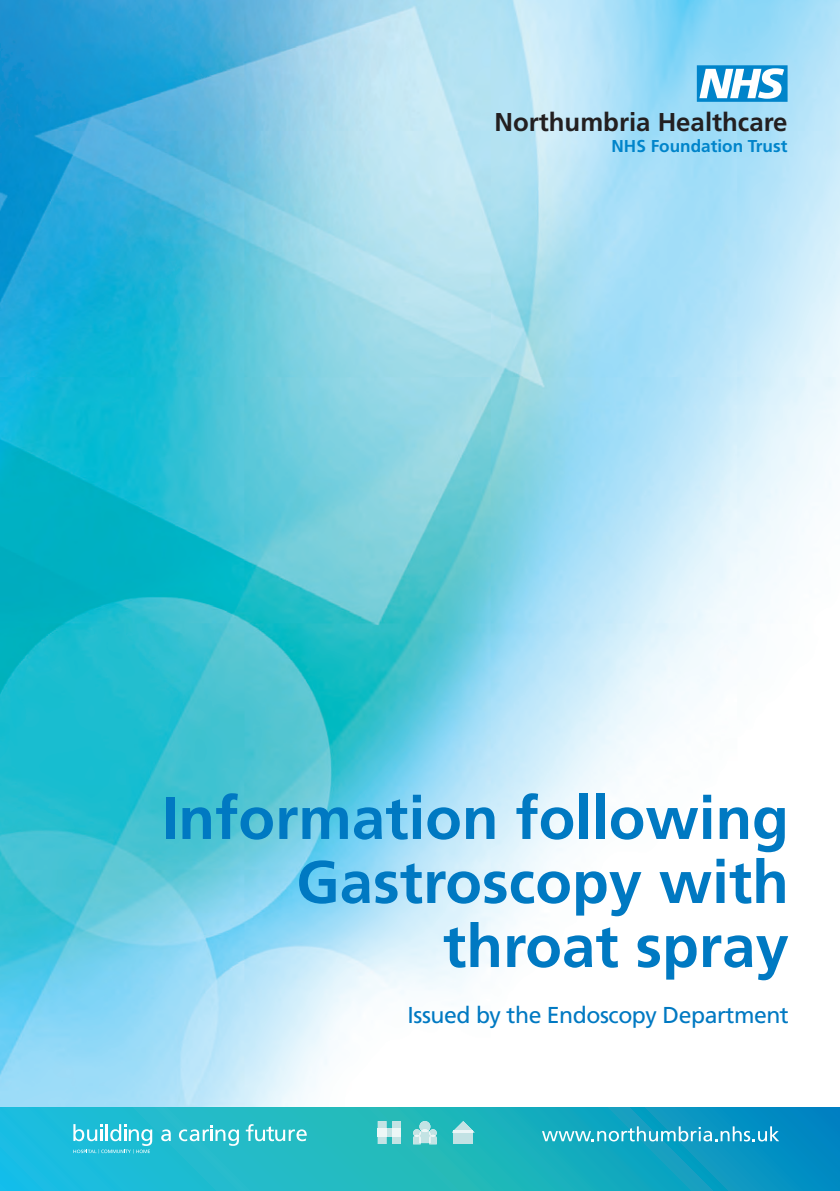
<style>
.page{position:relative;width:840px;height:1191px;background:#fff}
.page>*{position:absolute;margin:0;border:0;box-sizing:border-box;transform-origin:0 0}
.t1{font:700 60px/64px "Frutiger";color:#0079c2;text-align:right}
.t2{font:700 25.8px "Frutiger";color:#231f20}
.t3{font:23px "Frutiger";letter-spacing:-.02em;color:#0079c2}
.t4{font:700 17.2px "Frutiger";color:#0084ca}
</style>
<div class="page">
<img style="left:0;top:0;width:839px;height:1107px">
<svg style="left:0;top:1114px;width:839px;height:77px;background:#18afc6"></svg>
<div style="left:453px;top:1132px;width:20px;height:12px;background:#c2e2e4"></div>
<svg style="left:452px;top:1121px;width:22px;height:11px"></svg>
<svg style="left:378px;top:1121px;width:23px;height:23px"></svg>
<svg style="left:413px;top:1121px;width:23px;height:23px"></svg>
<svg style="left:161px;top:1129px;width:10px;height:12px"></svg>
<svg style="left:179px;top:1125px;width:60px;height:21px"></svg>
<svg style="left:246px;top:1124px;width:61px;height:17px"></svg>
<svg style="left:73px;top:1124px;width:79px;height:29px"></svg>
<svg style="left:542px;top:1126px;width:237px;height:15px;background:#49b5d0"></svg>
<svg style="left:0;top:1107px;width:840px;height:7px;background:#17acc4"></svg>
<svg style="left:696px;top:65px;width:91px;height:37px"></svg>
<p class="t2" style="left:494px;top:111px;width:294px">Northumbria Healthcare</p>
<p class="t4" style="left:611px;top:139px;width:177px">NHS Foundation Trust</p>
<p class="t1" style="left:162px;top:791px;width:628px">Information following<br>Gastroscopy with throat spray</p>
<p class="t3" style="left:407px;top:1006px;width:382px">Issued by the Endoscopy Department</p>
</div>
